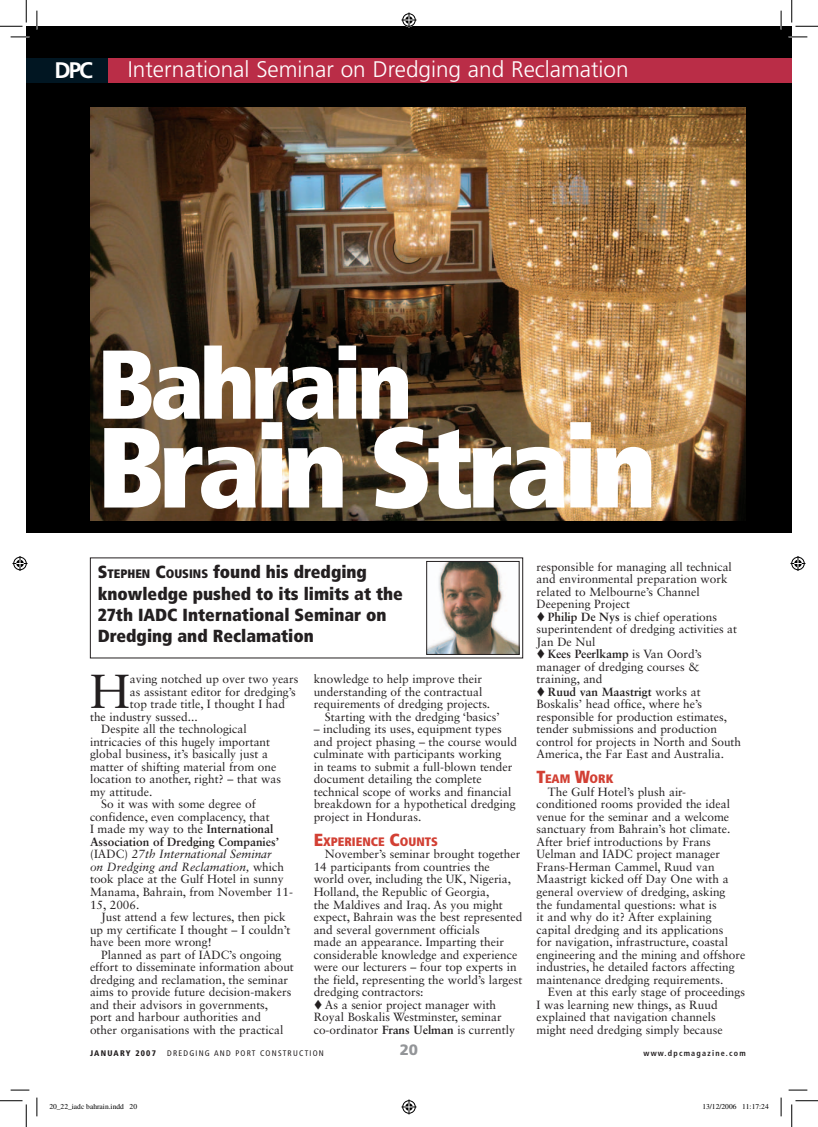
<style>
.page{position:relative;width:818px;height:1127px;background:#fff}
.page>*{position:absolute;margin:0;border:0;box-sizing:border-box;transform-origin:0 0}
.t1{font:900 condensed 113.75px "Frutiger LT Std";letter-spacing:-.05em;color:#fff}
.t2{font:900 condensed 97.5px "Frutiger LT Std";letter-spacing:-.05em;color:#fff}
.t3{font:47.75px "Sabon LT Std";color:#231f20}
.t4{font:300 22.5px "Frutiger LT Std";color:#fff}
.t5{font:700 22.5px "Frutiger LT Std";color:#fff}
.t6{font:900 condensed 17.5px/21.2px "Frutiger LT Std";color:#231f20}
.t7{font:900 15px "Frutiger LT Std";color:#939598}
.t8{font:900 condensed 12.25px "Frutiger LT Std";color:#d24034}
.t9{font:11.88px/12.5px "Sabon LT Std";color:#231f20}
.t10{font:italic 11.88px "Sabon LT Std";color:#231f20}
.t11{font:700 11.88px "Sabon LT Std";color:#231f20}
.t12{font:condensed 8.12px "Frutiger LT Std";letter-spacing:.15em;color:#231f20}
.t13{font:700 condensed 8.12px "Frutiger LT Std";letter-spacing:.15em;color:#231f20}
.t14{font:900 condensed 8.12px "Frutiger LT Std";letter-spacing:.15em;color:#231f20}
.t15{font:7.5px "Times";color:#000}
.s1{font-size:12.25px}
.s2{font-weight:700}
.s3{font-size:17.5px}
.s4{font-style:normal}
</style>
<div class="page">
<div style="left:26px;top:26px;width:766px;height:507px;background:#000"></div>
<img style="left:90px;top:108px;width:656px;height:412px">
<img style="left:428px;top:563px;width:89px;height:89px">
<div style="left:426px;top:561px;width:93px;height:93px;border:1px solid #231f20"></div>
<div style="left:108px;top:58px;width:673px;height:25px;background:#ba2d47"></div>
<div style="left:26px;top:58px;width:82px;height:25px;background:#011622"></div>
<div style="left:781px;top:58px;width:11px;height:25px;background:#ba2d47"></div>
<svg style="left:11px;top:36px;width:18px;height:2px"></svg>
<svg style="left:788px;top:36px;width:19px;height:2px"></svg>
<svg style="left:11px;top:1089px;width:18px;height:1px"></svg>
<svg style="left:788px;top:1089px;width:19px;height:1px"></svg>
<svg style="left:36px;top:11px;width:2px;height:18px"></svg>
<svg style="left:36px;top:1097px;width:2px;height:18px"></svg>
<svg style="left:780px;top:11px;width:2px;height:18px"></svg>
<svg style="left:780px;top:1097px;width:2px;height:18px"></svg>
<svg style="left:0;top:0;width:27px;height:27px"></svg>
<svg style="left:0;top:1100px;width:27px;height:26px"></svg>
<svg style="left:791px;top:0;width:27px;height:27px"></svg>
<svg style="left:791px;top:1100px;width:27px;height:26px"></svg>
<svg style="left:401px;top:13px;width:15px;height:15px"></svg>
<svg style="left:401px;top:1099px;width:15px;height:15px"></svg>
<svg style="left:13px;top:556px;width:15px;height:15px"></svg>
<svg style="left:790px;top:556px;width:15px;height:15px"></svg>
<h3 class="t5" style="left:55px;top:57px;width:40px">DPC</h3>
<h3 class="t4" style="left:128px;top:57px;width:502px">International Seminar on Dredging and Reclamation</h3>
<h2 class="t2" style="left:97px;top:325px;width:317px">Bahrain</h2>
<h1 class="t1" style="left:97px;top:398px;width:561px">Brain Strain</h1>
<h3 class="t6" style="left:98px;top:561px;width:307px">S<span class="s1">TEPHEN</span> C<span class="s1">OUSINS</span> found his dredging knowledge pushed to its limits at the 27th IADC International Seminar on Dredging and Reclamation</h3>
<p class="t9" style="left:536px;top:560px;width:197px">responsible for managing all technical and environmental preparation work related to Melbourne’s Channel<br>Deepening Project</p>
<p class="t9" style="left:536px;top:610px;width:202px">▼ <span class="s2">Philip De Nys</span> is chief operations superintendent of dredging activities at<br>Jan De Nul</p>
<p class="t9" style="left:536px;top:647px;width:167px">▼ <span class="s2">Kees Peerlkamp</span> is Van Oord’s manager of dredging courses &amp; training, and</p>
<p class="t9" style="left:536px;top:685px;width:206px">▼ <span class="s2">Ruud van Maastrigt</span> works at Boskalis’ head office, where he’s responsible for production estimates, tender submissions and production control for projects in North and South America, the Far East and Australia.</p>
<p class="t8" style="left:536px;top:771px;width:78px"><span class="s3">T</span>EAM <span class="s3">W</span>ORK</p>
<p class="t9" style="left:536px;top:785px;width:210px;text-indent:11px">The Gulf Hotel’s plush air&shy;conditioned rooms provided the ideal venue for the seminar and a welcome sanctuary from Bahrain’s hot climate.<br>After brief introductions by Frans Uelman and IADC project manager Frans-Herman Cammel, Ruud van Maastrigt kicked off Day One with a general overview of dredging, asking<br>the fundamental questions: what is<br>it and why do it? After explaining capital dredging and its applications<br>for navigation, infrastructure, coastal engineering and the mining and offshore industries, he detailed factors affecting maintenance dredging requirements.</p>
<p class="t9" style="left:536px;top:985px;width:210px;text-indent:11px">Even at this early stage of proceedings I was learning new things, as Ruud explained that navigation channels might need dredging simply because</p>
<h3 class="t3" style="left:90px;top:663px;width:41px">H</h3>
<p class="t9" style="left:130px;top:672px;width:170px">aving notched up over two years</p>
<p class="t9" style="left:314px;top:672px;width:170px">knowledge to help improve their</p>
<p class="t9" style="left:314px;top:685px;width:170px">understanding of the contractual</p>
<p class="t9" style="left:314px;top:697px;width:178px">requirements of dredging projects.</p>
<p class="t9" style="left:325px;top:710px;width:176px">Starting with the dredging ‘basics’</p>
<p class="t9" style="left:314px;top:722px;width:205px">– including its uses, equipment types and project phasing – the course would culminate with participants working<br>in teams to submit a full-blown tender document detailing the complete technical scope of works and financial breakdown for a hypothetical dredging project in Honduras.</p>
<p class="t8" style="left:314px;top:834px;width:126px"><span class="s3">E</span>XPERIENCE <span class="s3">C</span>OUNTS</p>
<p class="t9" style="left:314px;top:847px;width:210px;text-indent:11px">November’s seminar brought together 14 participants from countries the world over, including the UK, Nigeria, Holland, the Republic of Georgia,<br>the Maldives and Iraq. As you might expect, Bahrain was the best represented and several government officials<br>made an appearance. Imparting their considerable knowledge and experience were our lecturers – four top experts in the field, representing the world’s largest dredging contractors:</p>
<p class="t9" style="left:314px;top:997px;width:203px">▼ As a senior project manager with<br>Royal Boskalis Westminster, seminar co-ordinator <span class="s2">Frans Uelman</span> is currently</p>
<p class="t9" style="left:130px;top:685px;width:168px">as assistant editor for dredging’s</p>
<p class="t9" style="left:130px;top:697px;width:157px">top trade title, I thought I had</p>
<p class="t9" style="left:90px;top:710px;width:109px">the industry sussed...</p>
<p class="t9" style="left:101px;top:722px;width:147px">Despite all the technological</p>
<p class="t9" style="left:90px;top:735px;width:182px">intricacies of this hugely important</p>
<p class="t9" style="left:90px;top:747px;width:179px">global business, it’s basically just a</p>
<p class="t9" style="left:90px;top:760px;width:188px">matter of shifting material from one</p>
<p class="t9" style="left:90px;top:772px;width:192px">location to another, right? – that was</p>
<p class="t9" style="left:90px;top:785px;width:64px">my attitude.</p>
<p class="t9" style="left:101px;top:797px;width:156px">So it was with some degree of</p>
<p class="t9" style="left:90px;top:810px;width:181px">confidence, even complacency, that</p>
<p class="t9" style="left:90px;top:822px;width:185px">I made my way to the <span class="s2">International</span></p>
<p class="t11" style="left:90px;top:834px;width:191px">Association of Dredging Companies’</p>
<p class="t10" style="left:90px;top:847px;width:183px"><span class="s4">(IADC)</span> 27th International Seminar</p>
<p class="t10" style="left:90px;top:859px;width:196px">on Dredging and Reclamation, <span class="s4">which</span></p>
<p class="t9" style="left:90px;top:872px;width:195px">took place at the Gulf Hotel in sunny</p>
<p class="t9" style="left:90px;top:885px;width:204px">Manama, Bahrain, from November 11-</p>
<p class="t9" style="left:90px;top:897px;width:51px">15, 2006.</p>
<p class="t9" style="left:101px;top:910px;width:186px">Just attend a few lectures, then pick</p>
<p class="t9" style="left:90px;top:922px;width:202px">up my certificate I thought – I couldn’t</p>
<p class="t9" style="left:90px;top:935px;width:123px">have been more wrong!</p>
<p class="t9" style="left:101px;top:947px;width:182px">Planned as part of IADC’s ongoing</p>
<p class="t9" style="left:90px;top:960px;width:205px">effort to disseminate information about</p>
<p class="t9" style="left:90px;top:972px;width:200px">dredging and reclamation, the seminar</p>
<p class="t9" style="left:90px;top:985px;width:203px">aims to provide future decision-makers</p>
<p class="t9" style="left:90px;top:997px;width:180px">and their advisors in governments,</p>
<p class="t9" style="left:90px;top:1010px;width:172px">port and harbour authorities and</p>
<p class="t9" style="left:90px;top:1022px;width:195px">other organisations with the practical</p>
<p class="t14" style="left:90px;top:1047px;width:67px">JANUARY 2007</p>
<p class="t12" style="left:167px;top:1047px;width:158px">DREDGING AND PORT CONSTRUCTION</p>
<p class="t7" style="left:400px;top:1040px;width:20px">20</p>
<p class="t13" style="left:643px;top:1047px;width:104px">www.dpcmagazine.com</p>
<p class="t15" style="left:49px;top:1101px;width:89px">20_22_iadc bahrain.indd 20</p>
<p class="t15" style="left:702px;top:1101px;width:68px">13/12/2006 11:17:24</p>
</div>
